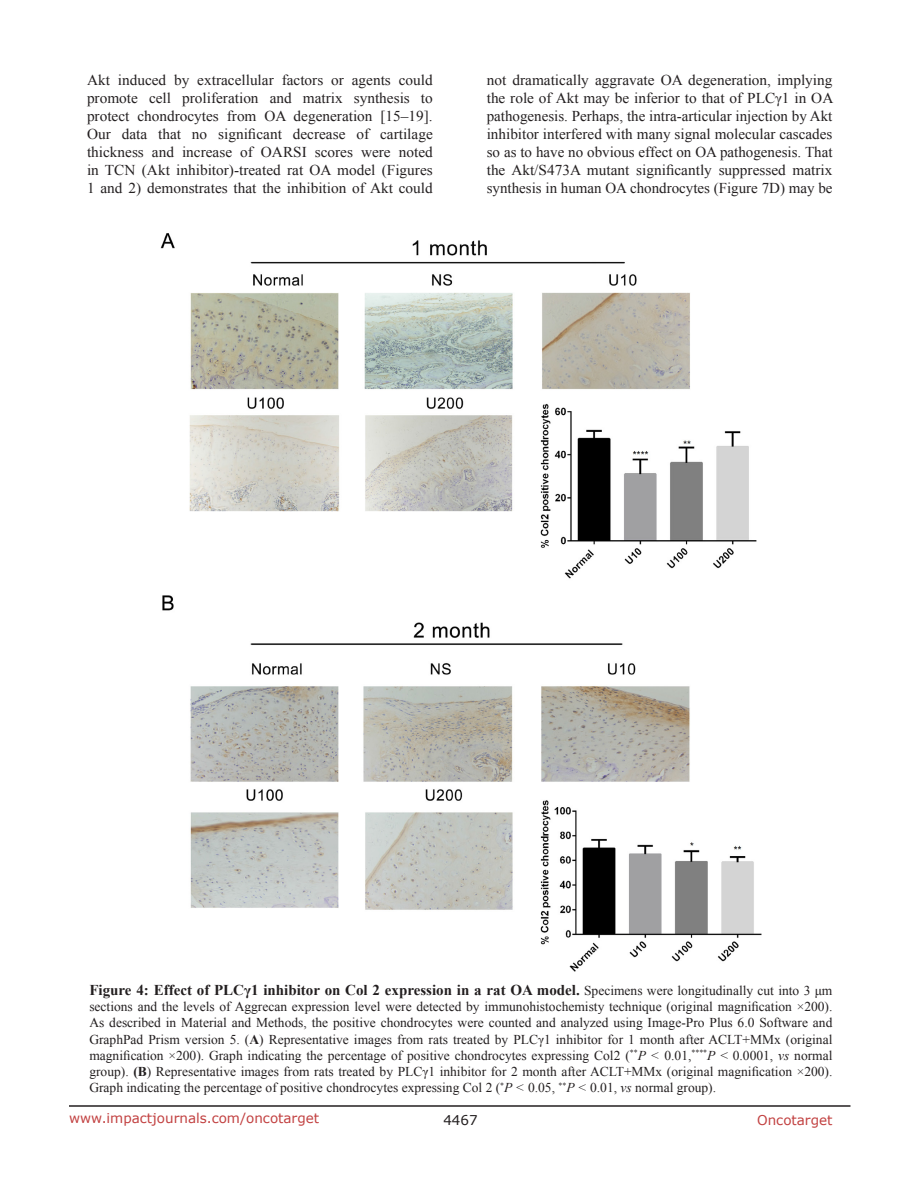
<style>
.page{position:relative;width:918px;height:1188px;background:#fff}
.page>*{position:absolute;margin:0;border:0;box-sizing:border-box;transform-origin:0 0}
.BodyText{font:15px/18px "Times New Roman";color:#231f20;text-align:justify}
.Figuretrx{font:700 15px "Times New Roman";color:#231f20}
.Figuretrx-2{font:13.5px/16.2px "Times New Roman";color:#231f20;text-align:justify}
.t1{font:13.5px "Verdana";color:#c24141}
.t2{font:13.5px "Verdana";color:#231f20}
.s1{font-weight:400;font-size:13.5px}
.s2{font-weight:700}
.s3{font-style:italic}
</style>
<div class="page">
<hr style="left:69px;top:1105px;width:781px;height:2px;background:#231f20">
<img style="left:161px;top:233px;width:600px;height:739px">
<p class="BodyText" style="left:87px;top:71px;width:347px">Akt induced by extracellular factors or agents could promote cell proliferation and matrix synthesis to protect chondrocytes from OA degeneration [15–19].<br>Our data that no significant decrease of cartilage thickness and increase of OARSI scores were noted in TCN (Akt inhibitor)-treated rat OA model (Figures 1 and 2) demonstrates that the inhibition of Akt could</p>
<p class="BodyText" style="left:487px;top:71px;width:348px">not dramatically aggravate OA degeneration, implying the role of Akt may be inferior to that of PLCγ1 in OA pathogenesis. Perhaps, the intra-articular injection by Akt inhibitor interfered with many signal molecular cascades so as to have no obvious effect on OA pathogenesis. That the Akt/S473A mutant significantly suppressed matrix synthesis in human OA chondrocytes (Figure 7D) may be</p>
<p class="Figuretrx" style="left:89px;top:980px;width:745px">Figure 4: Effect of PLCγ1 inhibitor on Col 2 expression in a rat OA model. <span class="s1">Specimens were longitudinally cut into 3 μm</span></p>
<p class="Figuretrx-2" style="left:89px;top:998px;width:745px">sections and the levels of Aggrecan expression level were detected by immunohistochemisty technique (original magnification ×200).<br>As described in Material and Methods, the positive chondrocytes were counted and analyzed using Image-Pro Plus 6.0 Software and GraphPad Prism version 5. (<span class="s2">A</span>) Representative images from rats treated by PLCγ1 inhibitor for 1 month after ACLT+MMx (original magnification ×200). Graph indicating the percentage of positive chondrocytes expressing Col2 (<sup>**</sup><span class="s3">P &lt;</span> 0.01,<sup>****</sup><span class="s3">P</span> &lt; 0.0001, <span class="s3">vs</span> normal group). <span class="s2">(B</span>) Representative images from rats treated by PLCγ1 inhibitor for 2 month after ACLT+MMx (original magnification ×200).<br>Graph indicating the percentage of positive chondrocytes expressing Col 2 (<sup>*</sup><span class="s3">P &lt;</span> 0.05, <sup>**</sup><span class="s3">P &lt;</span> 0.01, <span class="s3">vs</span> normal group).</p>
<p class="t1" style="left:69px;top:1109px;width:252px">www.impactjournals.com/oncotarget</p>
<p class="t2" style="left:443px;top:1111px;width:36px">4467</p>
<p class="t1" style="left:757px;top:1111px;width:77px">Oncotarget</p>
</div>
